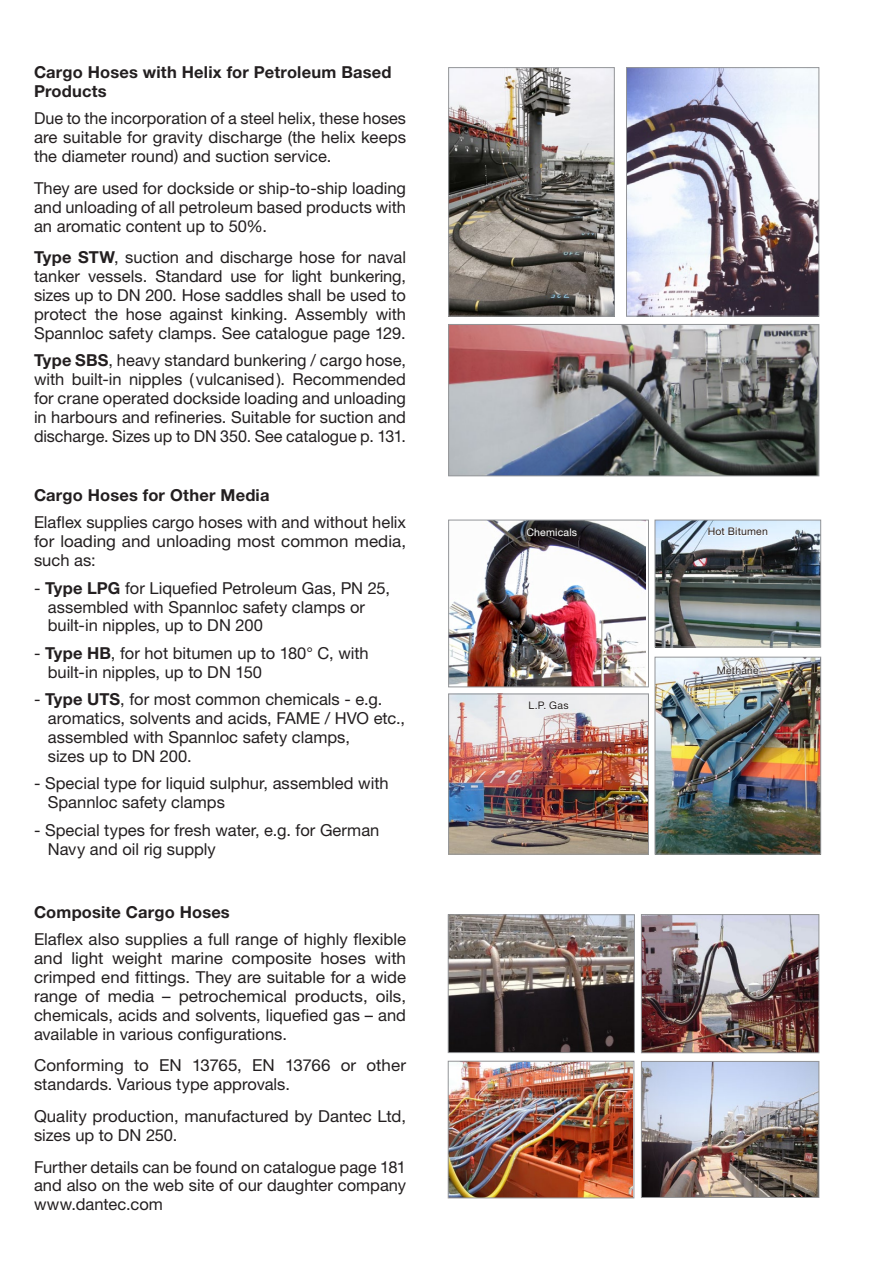
<style>
.page{position:relative;width:893px;height:1263px;background:#fff}
.page>*{position:absolute;margin:0;border:0;box-sizing:border-box;transform-origin:0 0}
.Fließtext_E{font:16.5px/18.9px "Helvetica Neue LTW1 G";color:#231f20}
.Headline_Vorderseite{font:16.5px/18.9px "Helvetica Neue LTW1 G";color:#231f20;text-align:justify}
.Headline_Vorderseite-2{font:700 16.5px/18.9px "Helvetica Neue LTW1 G";letter-spacing:.01em;color:#231f20}
.Fließtext_D{font:10.5px "Helvetica Neue LTW1 G";letter-spacing:.015em;color:#231f20}
.Fließtext_D-2{font:10.5px "Helvetica Neue LTW1 G";letter-spacing:.02em;color:#fff}
.s1{font-weight:700}
</style>
<div class="page">
<img style="left:450px;top:1063px;width:182px;height:133px">
<div style="left:448px;top:1061px;width:186px;height:137px;border:1px solid #939598"></div>
<img style="left:450px;top:69px;width:162px;height:245px">
<div style="left:448px;top:67px;width:166px;height:249px;border:1px solid #939598"></div>
<img style="left:628px;top:69px;width:189px;height:245px">
<div style="left:626px;top:67px;width:193px;height:249px;border:1px solid #939598"></div>
<img style="left:450px;top:522px;width:196px;height:163px">
<div style="left:448px;top:520px;width:201px;height:167px;border:1px solid #939598"></div>
<img style="left:657px;top:522px;width:162px;height:123px">
<div style="left:655px;top:520px;width:166px;height:127px;border:1px solid #939598"></div>
<img style="left:450px;top:696px;width:197px;height:156px">
<div style="left:448px;top:694px;width:201px;height:160px;border:1px solid #939598"></div>
<svg style="left:708px;top:527px;width:60px;height:9px"></svg>
<svg style="left:529px;top:701px;width:40px;height:9px"></svg>
<svg style="left:526px;top:528px;width:51px;height:9px"></svg>
<img style="left:643px;top:1063px;width:174px;height:133px">
<div style="left:641px;top:1061px;width:178px;height:137px;border:1px solid #939598"></div>
<img style="left:643px;top:916px;width:174px;height:135px">
<div style="left:641px;top:914px;width:178px;height:139px;border:1px solid #939598"></div>
<img style="left:657px;top:659px;width:162px;height:193px">
<div style="left:655px;top:657px;width:166px;height:197px;border:1px solid #939598"></div>
<img style="left:450px;top:326px;width:367px;height:148px">
<div style="left:448px;top:324px;width:371px;height:152px;border:1px solid #939598"></div>
<svg style="left:717px;top:664px;width:42px;height:10px"></svg>
<img style="left:450px;top:916px;width:183px;height:135px">
<div style="left:448px;top:914px;width:187px;height:139px;border:1px solid #939598"></div>
<p class="Headline_Vorderseite-2" style="left:34px;top:63px;width:359px">Cargo Hoses with Helix for Petroleum Based<br>Products</p>
<p class="Fließtext_E" style="left:34px;top:109px;width:374px;text-align:justify">Due to the incorporation of a steel helix, these hoses are suitable for gravity discharge (the helix keeps the diameter round) and suction service.</p>
<p class="Fließtext_E" style="left:34px;top:178px;width:374px;text-align:justify">They are used for dockside or ship-to-ship loading and unloading of all petroleum based products with an aromatic content up to 50%.</p>
<p class="Headline_Vorderseite" style="left:34px;top:248px;width:374px"><span class="s1">Type STW</span>, suction and discharge hose for naval tanker vessels. Standard use for light bunkering, sizes up to DN 200. Hose saddles shall be used to protect the hose against kinking. Assembly with Spannloc safety clamps. See catalogue page 129.</p>
<p class="Headline_Vorderseite" style="left:34px;top:351px;width:374px"><span class="s1">Type SBS</span>, heavy standard bunkering / cargo hose, with built-in nipples (vulcanised). Recommended for crane operated dockside loading and unloading in harbours and refineries. Suitable for suction and discharge. Sizes up to DN 350. See catalogue p. 131.</p>
<p class="Headline_Vorderseite-2" style="left:34px;top:486px;width:237px">Cargo Hoses for Other Media</p>
<p class="Fließtext_E" style="left:34px;top:513px;width:374px;text-align:justify">Elaflex supplies cargo hoses with and without helix for loading and unloading most common media, such as:</p>
<p class="Fließtext_E" style="left:48px;top:578px;width:344px;text-indent:-14px">- <span class="s1">Type LPG</span> for Liquefied Petroleum Gas, PN 25, assembled with Spannloc safety clamps or built-in nipples, up to DN 200</p>
<p class="Fließtext_E" style="left:48px;top:643px;width:322px;text-indent:-14px">- <span class="s1">Type HB</span>, for hot bitumen up to 180° C, with built-in nipples, up to DN 150</p>
<p class="Fließtext_E" style="left:48px;top:690px;width:359px;text-indent:-14px">- <span class="s1">Type UTS</span>, for most common chemicals - e.g. aromatics, solvents and acids, FAME / HVO etc., assembled with Spannloc safety clamps,<br>sizes up to DN 200.</p>
<p class="Fließtext_E" style="left:48px;top:774px;width:342px;text-indent:-14px">- Special type for liquid sulphur, assembled with<br>Spannloc safety clamps</p>
<p class="Fließtext_E" style="left:48px;top:820px;width:333px;text-indent:-14px">- Special types for fresh water, e.g. for German<br>Navy and oil rig supply</p>
<p class="Headline_Vorderseite-2" style="left:34px;top:902px;width:197px">Composite Cargo Hoses</p>
<p class="Fließtext_E" style="left:34px;top:930px;width:374px;text-align:justify">Elaflex also supplies a full range of highly flexible and light weight marine composite hoses with crimped end fittings. They are suitable for a wide range of media – petrochemical products, oils, chemicals, acids and solvents, liquefied gas – and available in various configurations.</p>
<p class="Fließtext_E" style="left:34px;top:1056px;width:374px">Conforming to EN 13765, EN 13766 or other standards. Various type approvals.</p>
<p class="Fließtext_E" style="left:34px;top:1106px;width:374px">Quality production, manufactured by Dantec Ltd, sizes up to DN 250.</p>
<p class="Fließtext_E" style="left:34px;top:1157px;width:374px;text-align:justify">Further details can be found on catalogue page 181 and also on the web site of our daughter company www.dantec.com</p>
<p class="Fließtext_D-2" style="left:526px;top:526px;width:52px">Chemicals</p>
<p class="Fließtext_D" style="left:528px;top:699px;width:42px">L.P. Gas</p>
<p class="Fließtext_D" style="left:708px;top:525px;width:62px">Hot Bitumen</p>
<p class="Fließtext_D" style="left:717px;top:664px;width:44px">Methane</p>
</div>
